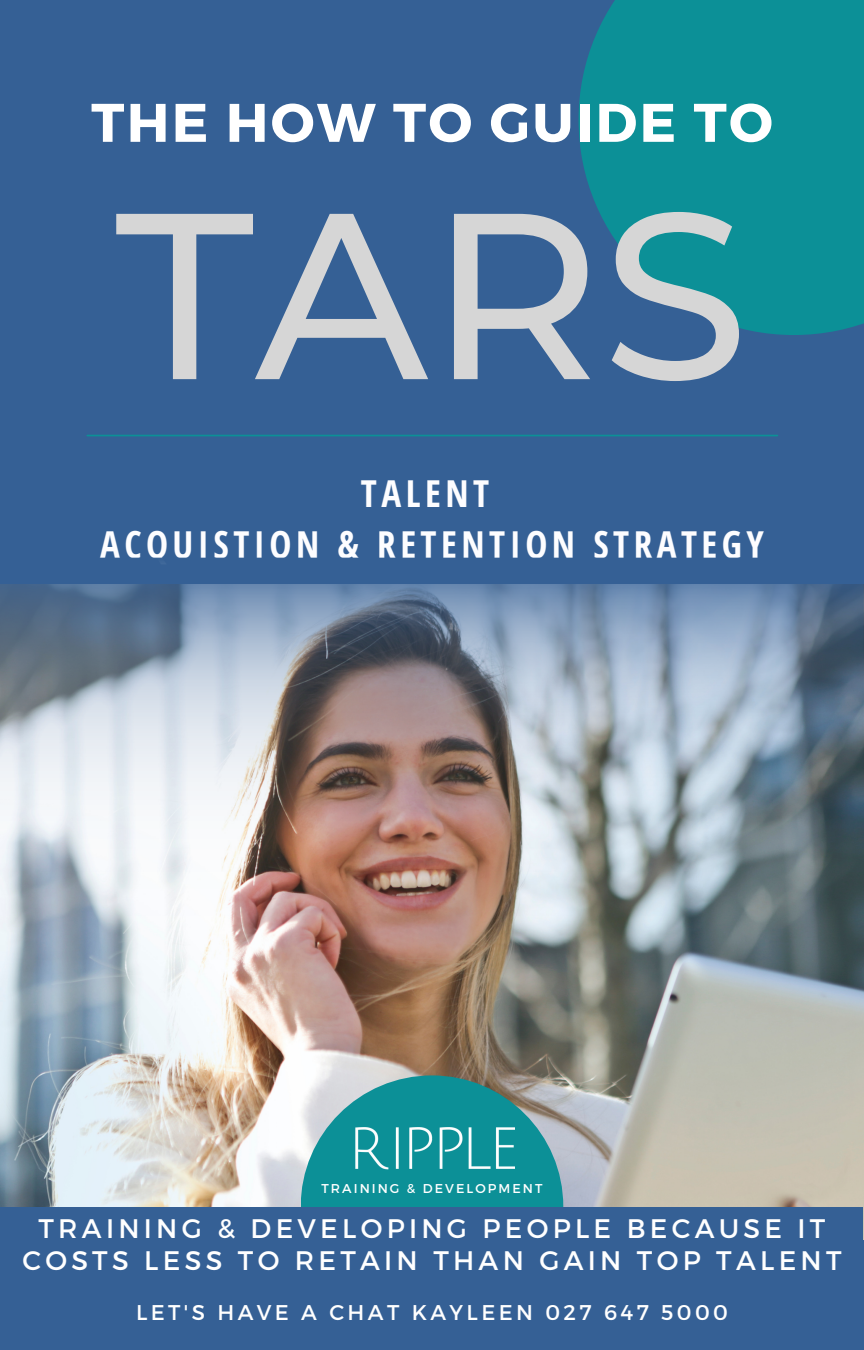
<style>
.page{position:relative;width:864px;height:1350px;background:#356095}
.page>*{position:absolute;margin:0;border:0;box-sizing:border-box;transform-origin:0 0}
.t1{font:500 236.25px "Montserrat";color:#d6d6d6}
.t2{font:700 54.23px "Montserrat";letter-spacing:.045em;color:#fff}
.t3{font:700 37.12px/50.6px "Open Sans Condensed";letter-spacing:.12em;color:#fdfdff;text-align:center}
.t4{font:26.78px/31.9px "Montserrat";letter-spacing:.16em;color:#fff;text-align:center}
.t5{font:21.38px "Montserrat";letter-spacing:.16em;color:#fff}
.t6{font:12.83px "Montserrat";letter-spacing:.16em;color:#fff}
</style>
<div class="page">
<img style="left:0;top:1032px;width:864px;height:207px">
<div style="left:301px;top:1075px;width:262px;height:263px;background:#0c9097;border-radius:50%"></div>
<img style="left:355px;top:1127px;width:160px;height:43px">
<div style="left:0;top:1207px;width:863px;height:141px;background:#356095"></div>
<div style="left:579px;top:0;width:285px;height:335px;background:#0c9097"></div>
<hr style="left:87px;top:435px;width:690px;height:1px;background:#0c9097">
<img style="left:0;top:584px;width:864px;height:448px">
<h2 class="t2" style="left:91px;top:87px;width:683px">THE HOW TO GUIDE TO</h2>
<h1 class="t1" style="left:115px;top:150px;width:635px">TARS</h1>
<h3 class="t3" style="left:100px;top:467px;width:665px">TALENT<br>ACQUISTION &amp; RETENTION STRATEGY</h3>
<p class="t6" style="left:322px;top:1180px;width:222px">TRAINING &amp; DEVELOPMENT</p>
<p class="t4" style="left:22px;top:1211px;width:821px">TRAINING &amp; DEVELOPING PEOPLE BECAUSE IT<br>COSTS LESS TO RETAIN THAN GAIN TOP TALENT</p>
<p class="t5" style="left:136px;top:1298px;width:593px">LET'S HAVE A CHAT KAYLEEN 027 647 5000</p>
</div>
